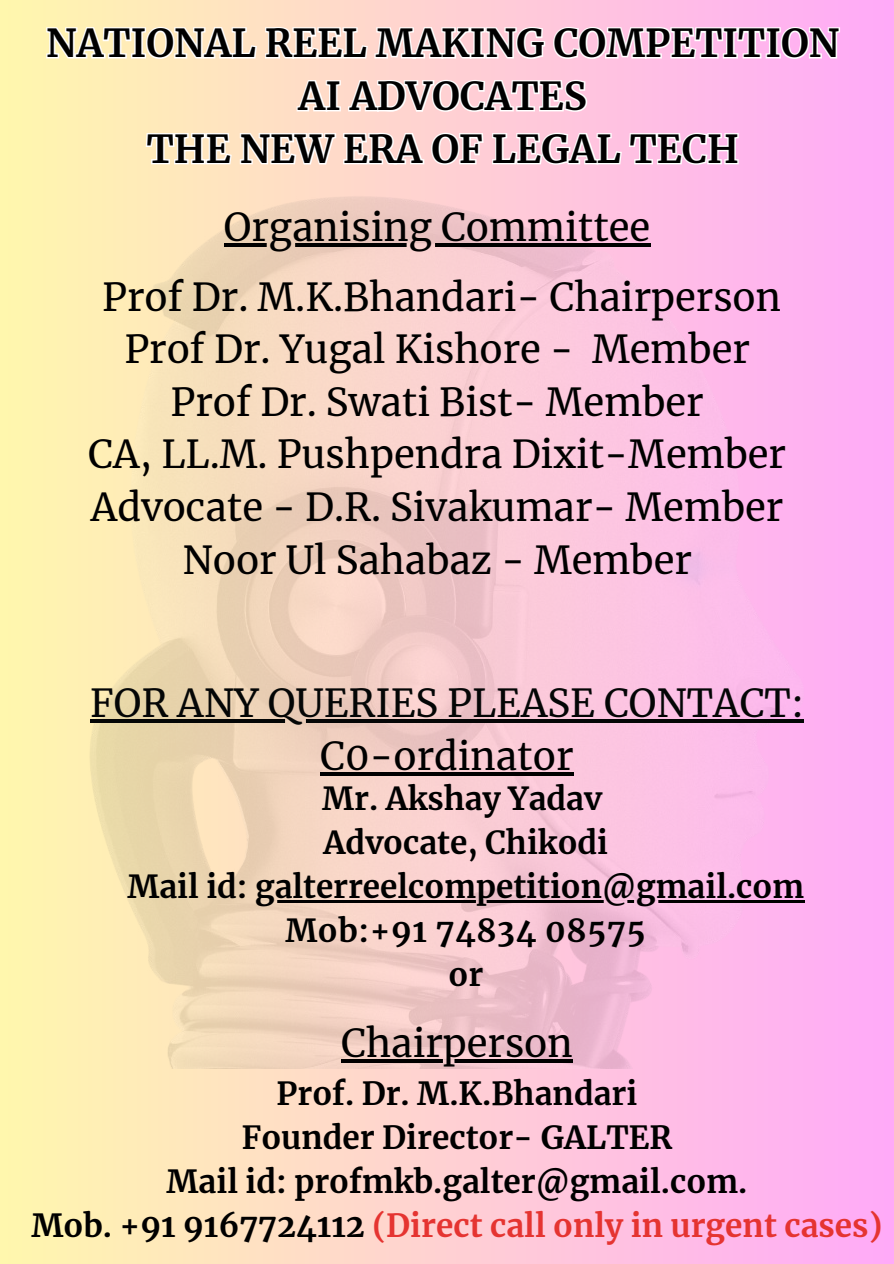
<style>
.page{position:relative;width:894px;height:1264px;background:#fff}
.page>*{position:absolute;margin:0;border:0;box-sizing:border-box;transform-origin:0 0}
.t1{font:38.1px/52.7px "Merriweather";color:#000;text-align:center}
.t2{font:700 38.1px/52.8px "Merriweather";color:#000;text-align:center}
.t3{font:38.1px "Merriweather";color:#040606}
.t4{font:700 31.5px/44px "Merriweather";color:#000;text-align:center}
.s1{color:#e53431}
</style>
<div class="page">
<div style="left:0;top:0;width:893px;height:1263px;background:linear-gradient(to right,#fff7ad,#ffaaf8)"></div>
<img style="left:89px;top:195px;width:715px;height:873px">
<hr style="left:224px;top:243px;width:426px;height:3px;background:#000">
<hr style="left:255px;top:900px;width:549px;height:2px;background:#000">
<hr style="left:90px;top:719px;width:713px;height:3px;background:#040606">
<svg style="left:45px;top:14px;width:796px;height:49px"></svg>
<svg style="left:295px;top:72px;width:294px;height:45px"></svg>
<svg style="left:144px;top:125px;width:596px;height:49px"></svg>
<hr style="left:320px;top:772px;width:253px;height:4px;background:#000">
<hr style="left:341px;top:1059px;width:231px;height:3px;background:#000">
<p class="t2" style="left:46px;top:17px;width:794px">NATIONAL REEL MAKING COMPETITION<br>AI ADVOCATES<br>THE NEW ERA OF LEGAL TECH</p>
<p class="t1" style="left:102px;top:193px;width:680px;line-height:69.4px">Organising Committee<br>Prof Dr. M.K.Bhandari- Chairperson</p>
<p class="t1" style="left:88px;top:323px;width:699px">Prof Dr. Yugal Kishore - Member<br>Prof Dr. Swati Bist- Member<br>CA, LL.M. Pushpendra Dixit-Member<br>Advocate - D.R. Sivakumar- Member<br>Noor Ul Sahabaz - Member</p>
<p class="t3" style="left:90px;top:679px;width:715px">FOR ANY QUERIES PLEASE CONTACT:</p>
<p class="t1" style="left:320px;top:730px;width:255px">C0-ordinator</p>
<p class="t4" style="left:127px;top:777px;width:678px">Mr. Akshay Yadav<br>Advocate, Chikodi<br>Mail id: galterreelcompetition@gmail.com<br>Mob:+91 74834 08575<br>or</p>
<p class="t1" style="left:341px;top:1017px;width:233px">Chairperson</p>
<p class="t4" style="left:31px;top:1072px;width:852px">Prof. Dr. M.K.Bhandari<br>Founder Director- GALTER<br>Mail id: profmkb.galter@gmail.com.<br>Mob. +91 9167724112 <span class="s1">(Direct call only in urgent cases)</span></p>
</div>
